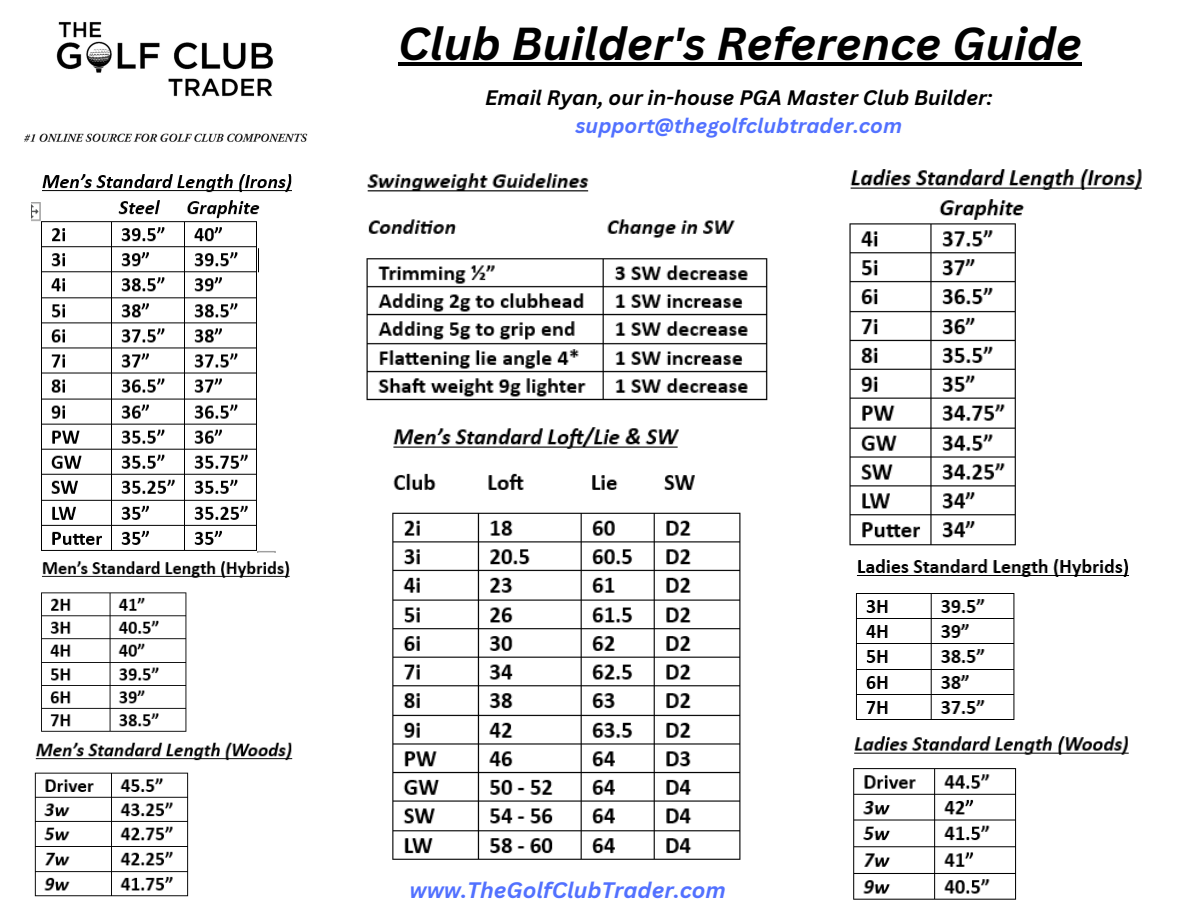
<style>
.page{position:relative;width:1188px;height:918px;background:#fff}
.page>*{position:absolute;margin:0;border:0;box-sizing:border-box;transform-origin:0 0}
.t1{font:italic 700 45px "Canva Sans";color:#000}
.t2{font:italic 700 21.75px "Canva Sans";color:#5271ff}
.t3{font:italic 700 20.4px "Canva Sans";color:#000}
.t4{font:italic 700 20.4px "Canva Sans";color:#5271ff}
</style>
<div class="page">
<img style="left:24px;top:22px;width:284px;height:120px">
<img style="left:31px;top:174px;width:261px;height:378px">
<img style="left:34px;top:561px;width:259px;height:336px">
<img style="left:849px;top:169px;width:293px;height:377px">
<img style="left:853px;top:559px;width:276px;height:341px">
<img style="left:392px;top:427px;width:349px;height:433px">
<img style="left:366px;top:173px;width:402px;height:228px">
<hr style="left:398px;top:62px;width:684px;height:4px;background:#000">
<p class="t1" style="left:398px;top:12px;width:685px">Club Builder's Reference Guide</p>
<p class="t3" style="left:485px;top:83px;width:509px">Email Ryan, our in-house PGA Master Club Builder:</p>
<p class="t4" style="left:576px;top:111px;width:328px">support@thegolfclubtrader.com</p>
<p class="t2" style="left:410px;top:875px;width:318px">www.TheGolfClubTrader.com</p>
</div>
